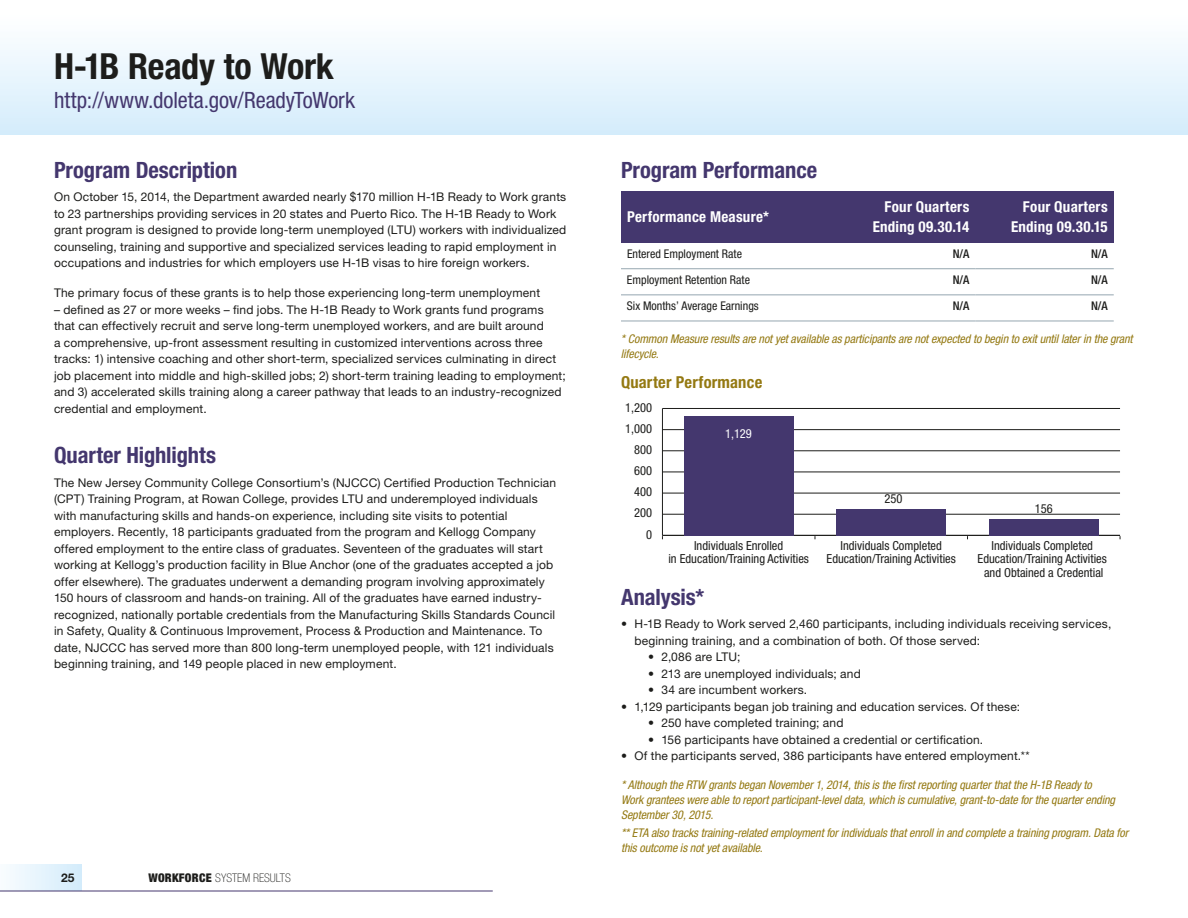
<style>
.page{position:relative;width:1188px;height:918px;background:#fff}
.page>*{position:absolute;margin:0;border:0;box-sizing:border-box;transform-origin:0 0}
.t1{font:700 condensed 36px "Helvetica Neue LT Pro";letter-spacing:-.005em;color:#1d1d1b}
.t2{font:700 condensed 22.5px "Helvetica Neue LT Pro";letter-spacing:-.005em;color:#44376e}
.t3{font:condensed 22.5px "Helvetica Neue LT Pro";letter-spacing:-.005em;color:#44376e}
.t4{font:700 condensed 16.5px "Helvetica Neue LT Pro";letter-spacing:.015em;color:#947912}
.t5{font:700 condensed 15px/19.5px "Helvetica Neue LT Pro";letter-spacing:.015em;color:#fff;text-align:right}
.t6{font:condensed 12.45px/21.1px "Helvetica Neue LT Pro";color:#1d1d1b;text-align:right}
.t7{font:condensed 12.45px "Helvetica Neue LT Pro";color:#fff}
.t8{font:12px/16.5px "Helvetica Neue LT Pro";letter-spacing:.015em;color:#1d1d1b}
.t9{font:italic condensed 12px/15px "Helvetica Neue LT Pro";letter-spacing:-.005em;color:#947912}
.t10{font:condensed 12px "Helvetica Neue LT Pro";color:#1d1d1b}
.t11{font:100 condensed 12px "Helvetica Neue LT Pro";color:#1d1d1b}
.t12{font:500 condensed 12px "Helvetica Neue LT Pro";color:#1d1d1b}
.t13{font:700 12px "Helvetica Neue LT Pro";color:#1d1d1b}
.s1{font-weight:900}
</style>
<div class="page">
<div style="left:0;top:0;width:1188px;height:135px;background:linear-gradient(to bottom,#fff,#d4ecfb)"></div>
<hr style="left:621px;top:321px;width:216px;height:1px;background:#95a6b0">
<hr style="left:837px;top:321px;width:138px;height:1px;background:#95a6b0">
<hr style="left:975px;top:321px;width:139px;height:1px;background:#95a6b0">
<hr style="left:621px;top:268px;width:216px;height:1px;background:#95a6b0">
<hr style="left:837px;top:268px;width:138px;height:1px;background:#95a6b0">
<hr style="left:975px;top:268px;width:139px;height:1px;background:#95a6b0">
<hr style="left:621px;top:294px;width:216px;height:1px;background:#95a6b0">
<hr style="left:837px;top:294px;width:138px;height:1px;background:#95a6b0">
<hr style="left:975px;top:294px;width:139px;height:1px;background:#95a6b0">
<hr style="left:662px;top:408px;width:1px;height:127px;background:#1d1d1b">
<hr style="left:662px;top:535px;width:458px;height:1px;background:#1d1d1b">
<hr style="left:662px;top:514px;width:458px;height:1px;background:#1d1d1b">
<hr style="left:662px;top:493px;width:458px;height:1px;background:#1d1d1b">
<hr style="left:662px;top:472px;width:458px;height:1px;background:#1d1d1b">
<hr style="left:662px;top:451px;width:458px;height:1px;background:#1d1d1b">
<hr style="left:662px;top:429px;width:458px;height:1px;background:#1d1d1b">
<hr style="left:662px;top:408px;width:458px;height:1px;background:#1d1d1b">
<div style="left:684px;top:416px;width:110px;height:119px;background:#44376e"></div>
<div style="left:836px;top:509px;width:110px;height:26px;background:#44376e"></div>
<div style="left:989px;top:519px;width:110px;height:16px;background:#44376e"></div>
<div style="left:621px;top:191px;width:216px;height:52px;background:#44376e"></div>
<div style="left:837px;top:191px;width:138px;height:52px;background:#44376e"></div>
<div style="left:975px;top:191px;width:139px;height:52px;background:#44376e"></div>
<div style="left:0;top:864px;width:81px;height:27px;background:linear-gradient(to right,#f9fdff,#d4ecfb)"></div>
<hr style="left:0;top:891px;width:493px;height:1px;background:#44376e">
<h2 class="t1" style="left:54px;top:44px;width:281px">H-1B Ready to Work</h2>
<p class="t3" style="left:54px;top:87px;width:303px">http://www.doleta.gov/ReadyToWork</p>
<h3 class="t2" style="left:54px;top:156px;width:185px">Program Description</h3>
<p class="t8" style="left:54px;top:189px;width:514px">On October 15, 2014, the Department awarded nearly $170 million H-1B Ready to Work grants to 23 partnerships providing services in 20 states and Puerto Rico. The H-1B Ready to Work grant program is designed to provide long-term unemployed (LTU) workers with individualized counseling, training and supportive and specialized services leading to rapid employment in occupations and industries for which employers use H-1B visas to hire foreign workers.</p>
<p class="t8" style="left:54px;top:285px;width:488px">The primary focus of these grants is to help those experiencing long-term unemployment</p>
<p class="t8" style="left:54px;top:301px;width:513px">– defined as 27 or more weeks – find jobs. The H-1B Ready to Work grants fund programs that can effectively recruit and serve long-term unemployed workers, and are built around<br>a comprehensive, up-front assessment resulting in customized interventions across three tracks: 1) intensive coaching and other short-term, specialized services culminating in direct job placement into middle and high-skilled jobs; 2) short-term training leading to employment; and 3) accelerated skills training along a career pathway that leads to an industry-recognized credential and employment.</p>
<h3 class="t2" style="left:54px;top:442px;width:164px">Quarter Highlights</h3>
<p class="t8" style="left:54px;top:474px;width:504px">The New Jersey Community College Consortium’s (NJCCC) Certified Production Technician (CPT) Training Program, at Rowan College, provides LTU and underemployed individuals with manufacturing skills and hands-on experience, including site visits to potential employers. Recently, 18 participants graduated from the program and Kellogg Company offered employment to the entire class of graduates. Seventeen of the graduates will start working at Kellogg’s production facility in Blue Anchor (one of the graduates accepted a job offer elsewhere). The graduates underwent a demanding program involving approximately 150 hours of classroom and hands-on training. All of the graduates have earned industry&shy;recognized, nationally portable credentials from the Manufacturing Skills Standards Council in Safety, Quality &amp; Continuous Improvement, Process &amp; Production and Maintenance. To date, NJCCC has served more than 800 long-term unemployed people, with 121 individuals beginning training, and 149 people placed in new employment.</p>
<p class="t13" style="left:61px;top:870px;width:15px">25</p>
<p class="t11" style="left:148px;top:871px;width:144px"><span class="s1">WORKFORCE</span> SYSTEM RESULTS</p>
<h3 class="t2" style="left:621px;top:156px;width:198px">Program Performance</h3>
<p class="t5" style="left:627px;top:207px;width:143px">Performance Measure*</p>
<p class="t5" style="left:873px;top:197px;width:98px">Four Quarters<br>Ending 09.30.14</p>
<p class="t5" style="left:1011px;top:197px;width:98px">Four Quarters<br>Ending 09.30.15</p>
<p class="t10" style="left:627px;top:247px;width:117px">Entered Employment Rate</p>
<p class="t12" style="left:953px;top:247px;width:18px">N/A</p>
<p class="t12" style="left:1091px;top:247px;width:18px">N/A</p>
<p class="t10" style="left:627px;top:273px;width:125px">Employment Retention Rate</p>
<p class="t12" style="left:953px;top:273px;width:18px">N/A</p>
<p class="t12" style="left:1091px;top:273px;width:18px">N/A</p>
<p class="t10" style="left:627px;top:299px;width:133px">Six Months’ Average Earnings</p>
<p class="t12" style="left:953px;top:299px;width:18px">N/A</p>
<p class="t12" style="left:1091px;top:299px;width:18px">N/A</p>
<p class="t9" style="left:621px;top:332px;width:513px">* Common Measure results are not yet available as participants are not expected to begin to exit until later in the grant lifecycle.</p>
<h4 class="t4" style="left:621px;top:373px;width:143px">Quarter Performance</h4>
<p class="t6" style="left:625px;top:397px;width:28px">1,200<br>1,000<br>800<br>600<br>400<br>200<br>0</p>
<p class="t7" style="left:725px;top:426px;width:28px">1,129</p>
<p class="t6" style="left:884px;top:488px;width:19px">250</p>
<p class="t6" style="left:1035px;top:498px;width:19px">156</p>
<p class="t6" style="left:694px;top:535px;width:91px">Individuals Enrolled</p>
<p class="t6" style="left:841px;top:535px;width:103px">Individuals Completed</p>
<p class="t6" style="left:992px;top:535px;width:103px">Individuals Completed</p>
<p class="t6" style="left:668px;top:548px;width:142px">in Education/Training Activities</p>
<p class="t6" style="left:827px;top:548px;width:131px">Education/Training Activities</p>
<p class="t6" style="left:978px;top:552px;width:131px;line-height:13.2px;text-align:center">Education/Training Activities and Obtained a Credential</p>
<h3 class="t2" style="left:621px;top:583px;width:85px">Analysis*</h3>
<p class="t8" style="left:634px;top:616px;width:478px;text-indent:-14px">• H-1B Ready to Work served 2,460 participants, including individuals receiving services, beginning training, and a combination of both. Of those served:</p>
<p class="t8" style="left:648px;top:649px;width:94px">• 2,086 are LTU;</p>
<p class="t8" style="left:648px;top:665px;width:214px">• 213 are unemployed individuals; and</p>
<p class="t8" style="left:648px;top:682px;width:161px">• 34 are incumbent workers.</p>
<p class="t8" style="left:621px;top:698px;width:401px">• 1,129 participants began job training and education services. Of these:</p>
<p class="t8" style="left:648px;top:715px;width:197px">• 250 have completed training; and</p>
<p class="t8" style="left:648px;top:731px;width:337px">• 156 participants have obtained a credential or certification.</p>
<p class="t8" style="left:621px;top:748px;width:410px">• Of the participants served, 386 participants have entered employment.**</p>
<h3 class="t9" style="left:621px;top:777px;width:496px">* Although the RTW grants began November 1, 2014, this is the first reporting quarter that the H-1B Ready to<br>Work grantees were able to report participant-level data, which is cumulative, grant-to-date for the quarter ending<br>September 30, 2015.</h3>
<p class="t9" style="left:621px;top:826px;width:509px">** ETA also tracks training-related employment for individuals that enroll in and complete a training program. Data for this outcome is not yet available.</p>
</div>
